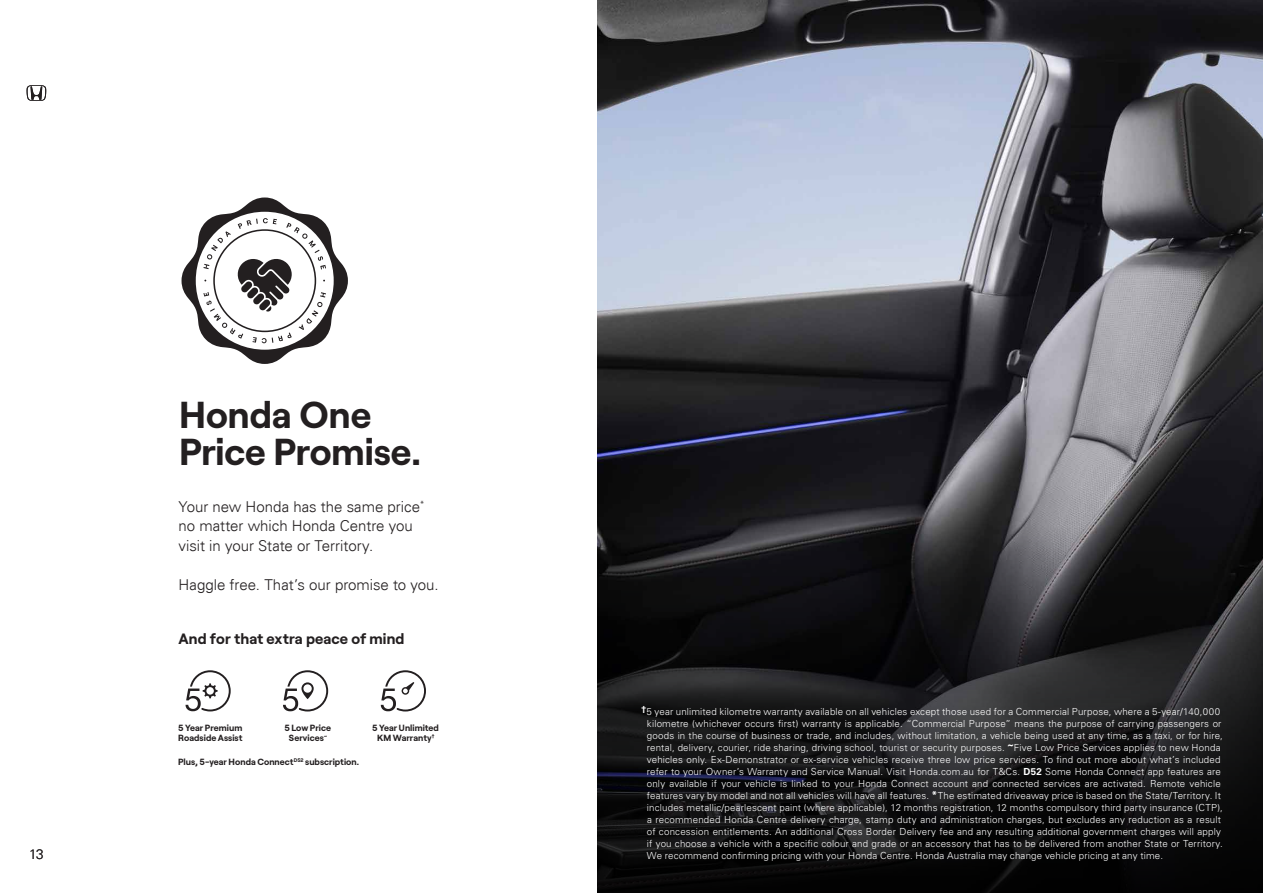
<style>
.page{position:relative;width:1263px;height:893px;background:#fff}
.page>*{position:absolute;margin:0;border:0;box-sizing:border-box;transform-origin:0 0}
.t1{font:700 37.5px/37.5px "Roobert";letter-spacing:-.005em;color:#231f20}
.t2{font:300 15px/19.5px "Univers";color:#231f20}
.t3{font:700 15px "Roobert";letter-spacing:.01em;color:#231f20}
.t4{font:300 13.5px "Univers";color:#231f20}
.t5{font:300 9.75px/12px "Univers LT Std";letter-spacing:.015em;color:#fff}
.t6{font:700 9px/10.5px "Roobert";letter-spacing:.005em;color:#231f20;text-align:center}
.s1{font-weight:700}
</style>
<div class="page">
<img style="left:597px;top:0;width:666px;height:500px">
<svg style="left:27px;top:85px;width:19px;height:16px"></svg>
<svg style="left:182px;top:197px;width:166px;height:167px"></svg>
<svg style="left:186px;top:670px;width:45px;height:41px"></svg>
<svg style="left:283px;top:670px;width:45px;height:41px"></svg>
<svg style="left:381px;top:670px;width:45px;height:41px"></svg>
<svg style="left:597px;top:500px;width:666px;height:393px;background:#19191b"></svg>
<h3 class="t4" style="left:29px;top:846px;width:16px">13</h3>
<h1 class="t1" style="left:179px;top:393px;width:243px">Honda One<br>Price Promise.</h1>
<h2 class="t2" style="left:179px;top:497px;width:248px">Your new Honda has the same price<sup>* </sup>no matter which Honda Centre you visit in your State or Territory.</h2>
<h2 class="t2" style="left:179px;top:575px;width:262px">Haggle free. That’s our promise to you.</h2>
<h2 class="t3" style="left:179px;top:627px;width:228px">And for that extra peace of mind</h2>
<p class="t6" style="left:178px;top:722px;width:66px;text-align:left">5 Year Premium<br>Roadside Assist</p>
<p class="t6" style="left:284px;top:722px;width:48px">5 Low Price<br>Services<sup>~</sup></p>
<p class="t6" style="left:372px;top:722px;width:69px">5 Year Unlimited<br>KM Warranty<sup>†</sup></p>
<p class="t6" style="left:178px;top:756px;width:182px">Plus, 5-year Honda Connect<sup>D52</sup> subscription.</p>
<p class="t5" style="left:647px;top:705px;width:578px;text-indent:-6px"><sup>†</sup>5 year unlimited kilometre warranty available on all vehicles except those used for a Commercial Purpose, where a 5-year/140,000 kilometre (whichever occurs first) warranty is applicable. “Commercial Purpose” means the purpose of carrying passengers or goods in the course of business or trade, and includes, without limitation, a vehicle being used at any time, as a taxi, or for hire, rental, delivery, courier, ride sharing, driving school, tourist or security purposes. <sup>~</sup>Five Low Price Services applies to new Honda vehicles only. Ex-Demonstrator or ex-service vehicles receive three low price services. To find out more about what’s included refer to your Owner’s Warranty and Service Manual. Visit Honda.com.au for T&amp;Cs. <span class="s1">D52</span> Some Honda Connect app features are only available if your vehicle is linked to your Honda Connect account and connected services are activated. Remote vehicle features vary by model and not all vehicles will have all features. <sup>*</sup>The estimated driveaway price is based on the State/Territory. It includes metallic/pearlescent paint (where applicable), 12 months registration, 12 months compulsory third party insurance (CTP), a recommended Honda Centre delivery charge, stamp duty and administration charges, but excludes any reduction as a result of concession entitlements. An additional Cross Border Delivery fee and any resulting additional government charges will apply if you choose a vehicle with a specific colour and grade or an accessory that has to be delivered from another State or Territory.<br>We recommend confirming pricing with your Honda Centre. Honda Australia may change vehicle pricing at any time.</p>
</div>
